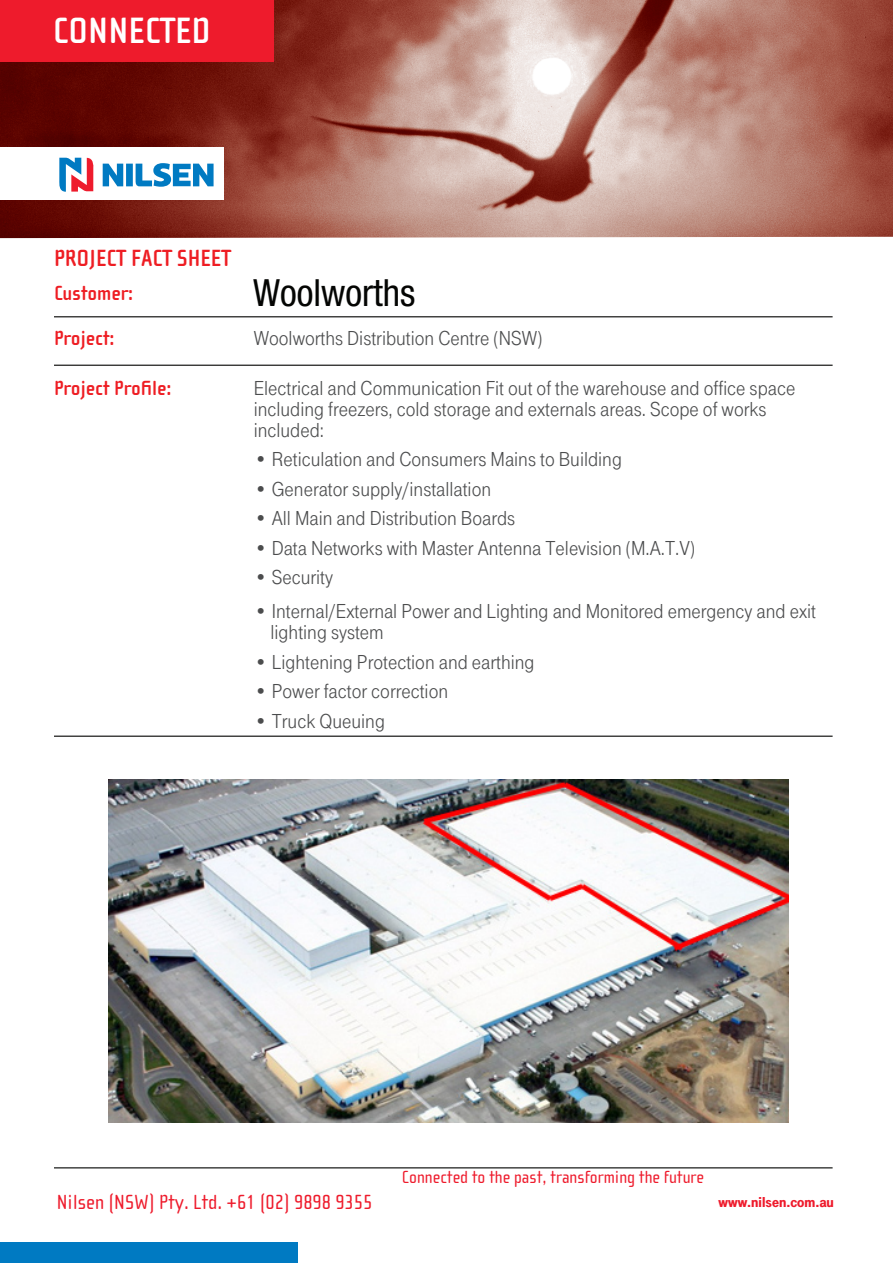
<style>
.page{position:relative;width:893px;height:1263px;background:#fff}
.page>*{position:absolute;margin:0;border:0;box-sizing:border-box;transform-origin:0 0}
.Headline{font:condensed 37.5px "Helvetica Neue";color:#040503}
.t1{font:700 37.5px "Cholla Sans";color:#fff}
.Headline-2{font:700 24px "Cholla Sans";color:#ee1d23}
.body{font:21px/21px "Tele Grotesk Norm";color:#4b4c4d}
.Headline-3{font:21px "Cholla Sans";color:#ee1b2c}
.Headline-4{font:700 21px "Cholla Sans";color:#ee1d23}
.Headline-5{font:18px "Cholla Sans";color:#ee1b2c}
.body-2{font:15px "Tele Grotesk Ultr";color:#ee1b2c}
</style>
<div class="page">
<img style="left:0;top:0;width:893px;height:238px">
<hr style="left:54px;top:316px;width:779px;height:1px;background:#040503">
<hr style="left:54px;top:365px;width:779px;height:1px;background:#040503">
<hr style="left:54px;top:736px;width:779px;height:1px;background:#040503">
<hr style="left:54px;top:1167px;width:779px;height:1px;background:#040503">
<div style="left:0;top:1243px;width:298px;height:20px;background:#007ac2"></div>
<div style="left:0;top:0;width:274px;height:62px;background:#ee1b2c"></div>
<div style="left:0;top:148px;width:224px;height:52px;background:#fff"></div>
<svg style="left:59px;top:158px;width:35px;height:34px"></svg>
<svg style="left:103px;top:163px;width:111px;height:24px"></svg>
<img style="left:108px;top:779px;width:680px;height:344px">
<p class="t1" style="left:53px;top:10px;width:160px">CONNECTED</p>
<p class="Headline-2" style="left:54px;top:245px;width:178px">PROJECT FACT SHEET</p>
<p class="Headline-4" style="left:54px;top:282px;width:81px">Customer:</p>
<p class="Headline" style="left:253px;top:271px;width:164px">Woolworths</p>
<p class="Headline-4" style="left:54px;top:327px;width:62px">Project:</p>
<p class="body" style="left:254px;top:328px;width:290px">Woolworths Distribution Centre (NSW)</p>
<p class="Headline-4" style="left:54px;top:377px;width:119px">Project Profile:</p>
<p class="body" style="left:254px;top:378px;width:543px">Electrical and Communication Fit out of the warehouse and office space including freezers, cold storage and externals areas. Scope of works included:</p>
<p class="body" style="left:254px;top:449px;width:370px">• Reticulation and Consumers Mains to Building</p>
<p class="body" style="left:254px;top:479px;width:239px">• Generator supply/installation</p>
<p class="body" style="left:254px;top:508px;width:263px">• All Main and Distribution Boards</p>
<p class="body" style="left:254px;top:538px;width:443px">• Data Networks with Master Antenna Television (M.A.T.V)</p>
<p class="body" style="left:254px;top:567px;width:81px">• Security</p>
<p class="body" style="left:254px;top:601px;width:564px">• Internal/External Power and Lighting and Monitored emergency and exit</p>
<p class="body" style="left:271px;top:622px;width:115px">lighting system</p>
<p class="body" style="left:254px;top:651px;width:282px">• Lightening Protection and earthing</p>
<p class="body" style="left:254px;top:681px;width:196px">• Power factor correction</p>
<p class="body" style="left:254px;top:711px;width:133px">• Truck Queuing</p>
<p class="Headline-3" style="left:57px;top:1191px;width:317px">Nilsen (NSW) Pty. Ltd. +61 (02) 9898 9355</p>
<p class="Headline-5" style="left:402px;top:1167px;width:304px">Connected to the past, transforming the future</p>
<p class="body-2" style="left:719px;top:1193px;width:117px">www.nilsen.com.au</p>
</div>
